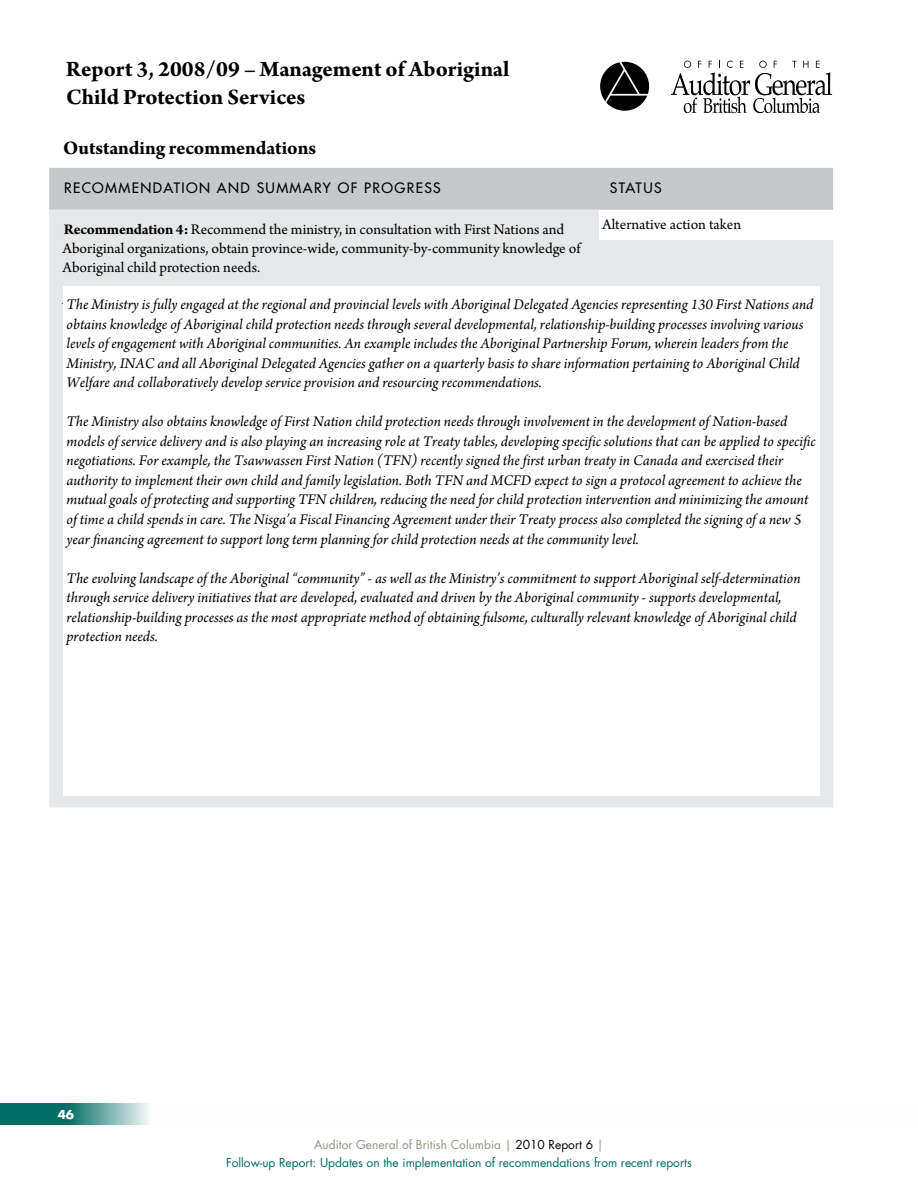
<style>
.page{position:relative;width:918px;height:1188px;background:#fff}
.page>*{position:absolute;margin:0;border:0;box-sizing:border-box;transform-origin:0 0}
.t1{font:700 23.25px/27.9px "Arno Pro";color:#000}
.t2{font:700 20.25px "Arno Pro";letter-spacing:-.005em;color:#000}
.t3{font:italic 15.6px/19.5px "Arno Pro";color:#000}
.t4{font:15.6px/18.6px "Arno Pro";color:#000}
.t5{font:700 15.6px "Arno Pro";letter-spacing:-.015em;color:#000}
.t6{font:13.95px "Futura";letter-spacing:.1em;color:#000}
.t7{font:12px/18px "Futura";color:#006c64;text-align:center}
.t8{font:700 12px "Futura";color:#fff}
.s1{font-weight:700}
.s2{color:#939285}
.s3{color:#000}
</style>
<div class="page">
<svg style="left:671px;top:61px;width:161px;height:52px"></svg>
<svg style="left:600px;top:62px;width:49px;height:49px"></svg>
<div style="left:49px;top:168px;width:784px;height:42px;background:#c7c8ca"></div>
<div style="left:49px;top:210px;width:784px;height:597px;background:#e6e7e8"></div>
<div style="left:599px;top:211px;width:235px;height:29px;background:#fff"></div>
<div style="left:63px;top:286px;width:757px;height:510px;background:#fff"></div>
<svg style="left:0;top:1104px;width:149px;height:21px;background:#43928c"></svg>
<h1 class="t1" style="left:66px;top:57px;width:445px">Report 3, 2008/09 – Management of Aboriginal<br>Child Protection Services</h1>
<p class="t2" style="left:63px;top:136px;width:254px">Outstanding recommendations</p>
<p class="t6" style="left:64px;top:179px;width:378px">RECOMMENDATION AND SUMMARY OF PROGRESS</p>
<p class="t6" style="left:610px;top:179px;width:53px">STATUS</p>
<p class="t4" style="left:62px;top:221px;width:520px"><span class="s1">Recommendation 4:</span> Recommend the ministry, in consultation with First Nations and<br>Aboriginal organizations, obtain province-wide, community-by-community knowledge of<br>Aboriginal child protection needs.</p>
<p class="t5" style="left:62px;top:290px;width:276px">Actions taken, results and/or actions planned</p>
<p class="t4" style="left:602px;top:216px;width:140px">Alternative action taken</p>
<p class="t3" style="left:66px;top:295px;width:749px">The Ministry is fully engaged at the regional and provincial levels with Aboriginal Delegated Agencies representing 130 First Nations and obtains knowledge of Aboriginal child protection needs through several developmental, relationship-building processes involving various levels of engagement with Aboriginal communities. An example includes the Aboriginal Partnership Forum, wherein leaders from the Ministry, INAC and all Aboriginal Delegated Agencies gather on a quarterly basis to share information pertaining to Aboriginal Child Welfare and collaboratively develop service provision and resourcing recommendations.</p>
<p class="t3" style="left:66px;top:413px;width:751px">The Ministry also obtains knowledge of First Nation child protection needs through involvement in the development of Nation-based models of service delivery and is also playing an increasing role at Treaty tables, developing specific solutions that can be applied to specific negotiations. For example, the Tsawwassen First Nation (TFN) recently signed the first urban treaty in Canada and exercised their authority to implement their own child and family legislation. Both TFN and MCFD expect to sign a protocol agreement to achieve the mutual goals of protecting and supporting TFN children, reducing the need for child protection intervention and minimizing the amount of time a child spends in care. The Nisga’a Fiscal Financing Agreement under their Treaty process also completed the signing of a new 5 year financing agreement to support long term planning for child protection needs at the community level.</p>
<p class="t3" style="left:67px;top:569px;width:736px">The evolving landscape of the Aboriginal “community” - as well as the Ministry’s commitment to support Aboriginal self-determination through service delivery initiatives that are developed, evaluated and driven by the Aboriginal community - supports developmental, relationship-building processes as the most appropriate method of obtaining fulsome, culturally relevant knowledge of Aboriginal child protection needs.</p>
<p class="t8" style="left:58px;top:1107px;width:18px">46</p>
<p class="t7" style="left:226px;top:1136px;width:467px"><span class="s2">Auditor General of British Columbia |</span> <span class="s3">2010 Report 6</span> <span class="s2">|<br></span>Follow-up Report: Updates on the implementation of recommendations from recent reports</p>
</div>
